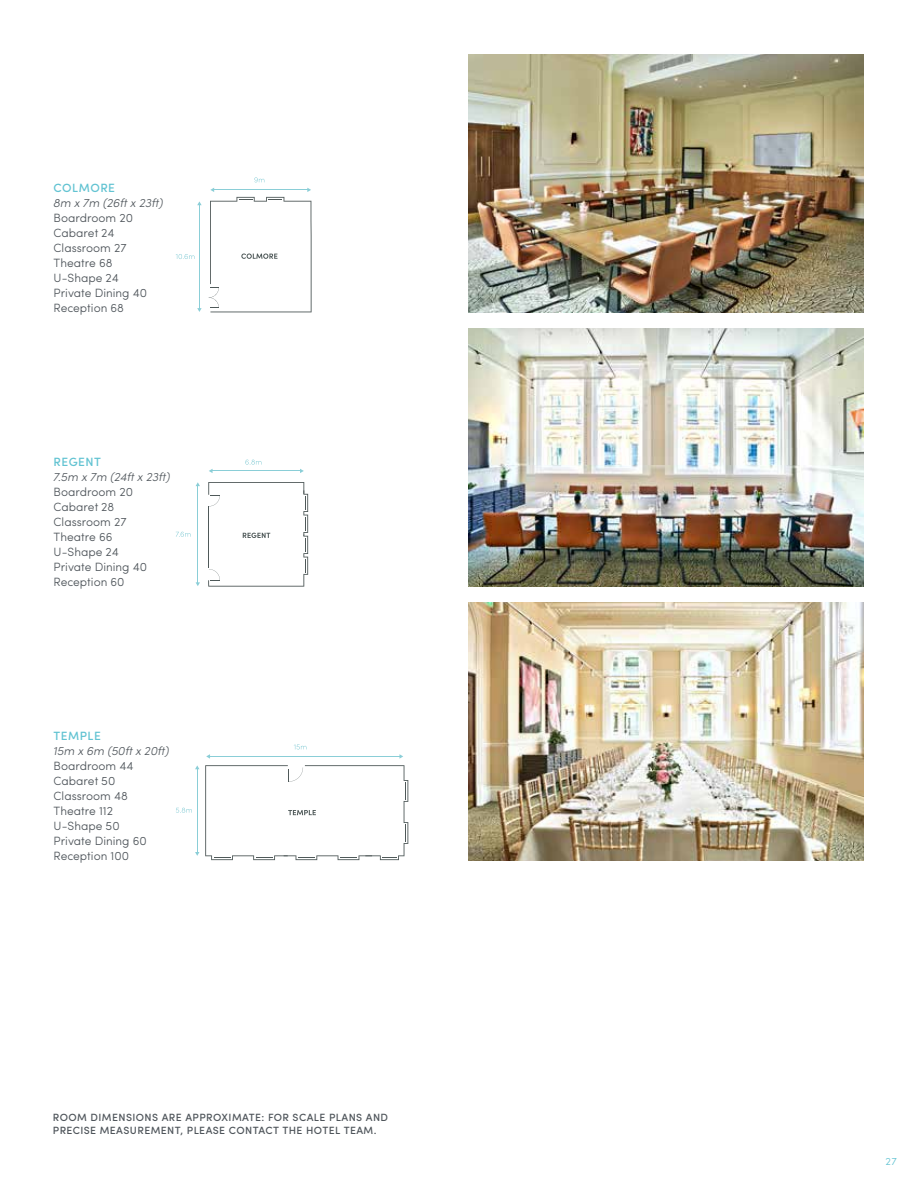
<style>
.page{position:relative;width:918px;height:1188px;background:#fff}
.page>*{position:absolute;margin:0;border:0;box-sizing:border-box;transform-origin:0 0}
.t1{font:300 12px/15px "Sofia Pro";color:#4f555b}
.t2{font:italic 300 12px "Sofia Pro";color:#4f555b}
.t3{font:500 12px "Sofia Pro";letter-spacing:.04em;color:#62c3d2}
.t4{font:500 10.5px/13.5px "Sofia Pro";letter-spacing:.04em;color:#4f555b}
.t5{font:300 10.5px "Sofia Pro";color:#62c3d2}
</style>
<div class="page">
<img style="left:468px;top:55px;width:396px;height:257px">
<img style="left:468px;top:329px;width:396px;height:257px">
<img style="left:468px;top:603px;width:396px;height:257px">
<svg style="left:208px;top:482px;width:100px;height:105px"></svg>
<svg style="left:245px;top:460px;width:17px;height:5px"></svg>
<svg style="left:176px;top:532px;width:15px;height:5px"></svg>
<hr style="left:212px;top:471px;width:89px;height:1px;background:#8aced7">
<svg style="left:209px;top:469px;width:4px;height:4px"></svg>
<hr style="left:198px;top:485px;width:1px;height:98px;background:#8aced7">
<svg style="left:196px;top:582px;width:4px;height:4px"></svg>
<svg style="left:205px;top:765px;width:203px;height:95px"></svg>
<svg style="left:294px;top:744px;width:12px;height:6px"></svg>
<svg style="left:176px;top:808px;width:16px;height:5px"></svg>
<hr style="left:209px;top:756px;width:191px;height:1px;background:#8aced7">
<svg style="left:399px;top:754px;width:4px;height:5px"></svg>
<hr style="left:197px;top:769px;width:1px;height:84px;background:#8aced7">
<svg style="left:254px;top:177px;width:10px;height:5px"></svg>
<svg style="left:176px;top:254px;width:19px;height:5px"></svg>
<svg style="left:209px;top:188px;width:103px;height:124px"></svg>
<hr style="left:199px;top:205px;width:1px;height:104px;background:#8aced7">
<svg style="left:197px;top:201px;width:5px;height:4px"></svg>
<p class="t3" style="left:54px;top:179px;width:63px">COLMORE</p>
<p class="t2" style="left:54px;top:195px;width:111px">8m x 7m (26ft x 23ft)</p>
<p class="t1" style="left:54px;top:210px;width:95px">Boardroom 20<br>Cabaret 24<br>Classroom 27<br>Theatre 68<br>U-Shape 24<br>Private Dining 40<br>Reception 68</p>
<p class="t3" style="left:54px;top:453px;width:49px">REGENT</p>
<p class="t2" style="left:54px;top:468px;width:118px">7.5m x 7m (24ft x 23ft)</p>
<p class="t1" style="left:54px;top:484px;width:95px">Boardroom 20<br>Cabaret 28<br>Classroom 27<br>Theatre 66<br>U-Shape 24<br>Private Dining 40<br>Reception 60</p>
<p class="t3" style="left:54px;top:727px;width:49px">TEMPLE</p>
<p class="t2" style="left:54px;top:742px;width:117px">15m x 6m (50ft x 20ft)</p>
<p class="t1" style="left:54px;top:758px;width:95px">Boardroom 44<br>Cabaret 50<br>Classroom 48<br>Theatre 112<br>U-Shape 50<br>Private Dining 60<br>Reception 100</p>
<p class="t4" style="left:53px;top:1109px;width:337px">ROOM DIMENSIONS ARE APPROXIMATE: FOR SCALE PLANS AND<br>PRECISE MEASUREMENT, PLEASE CONTACT THE HOTEL TEAM.</p>
<p class="t5" style="left:886px;top:1153px;width:13px">27</p>
</div>
